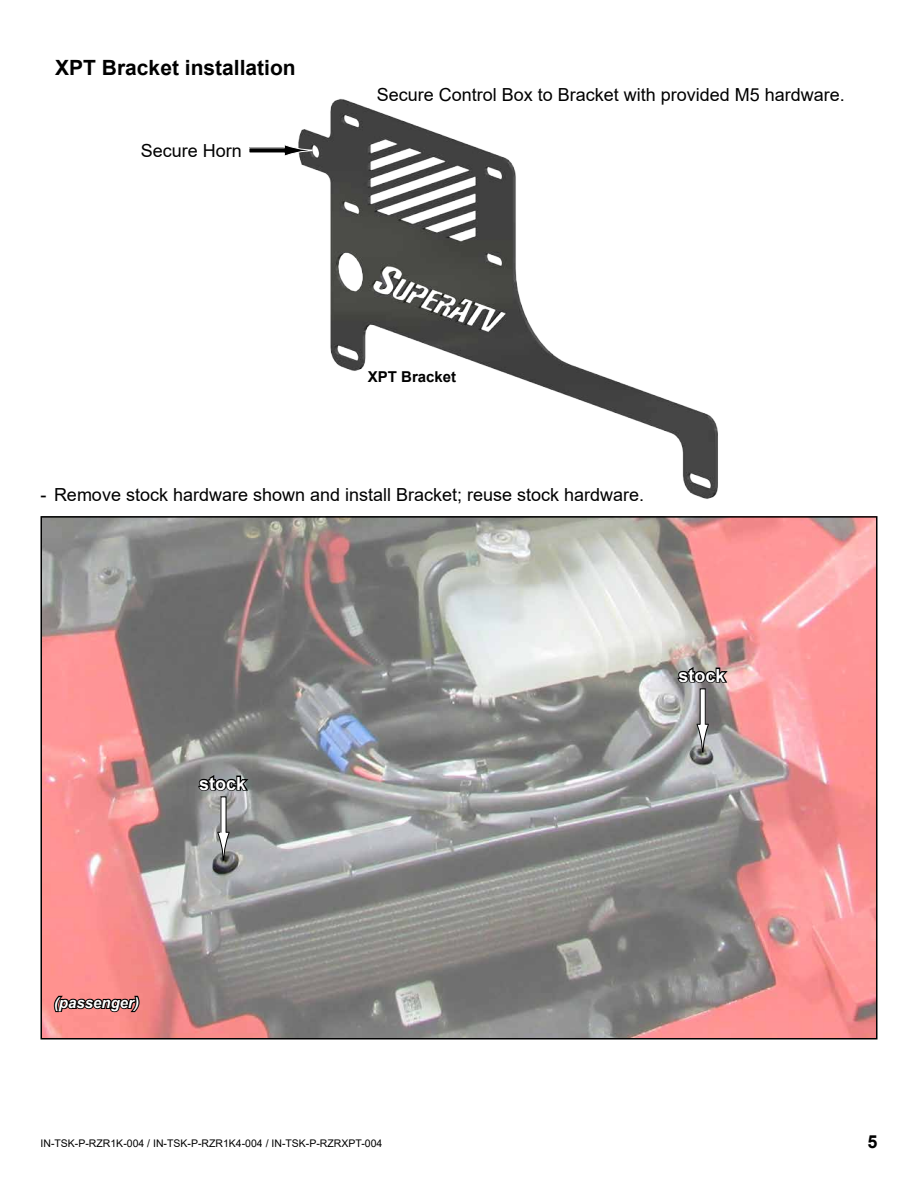
<style>
.page{position:relative;width:918px;height:1188px;background:#fff}
.page>*{position:absolute;margin:0;border:0;box-sizing:border-box;transform-origin:0 0}
.t1{font:700 21px "Arial";color:#000}
.t2{font:18px "Arial";color:#000}
.t3{font:700 18px "Arial";color:#fff}
.t4{font:700 18px "Arial";color:#000}
.t5{font:italic 700 15px "Arial";color:#fff}
.t6{font:700 15px "Arial";color:#000}
.t7{font:10.5px "Arial";color:#000}
</style>
<div class="page">
<img style="left:43px;top:519px;width:832px;height:518px">
<svg style="left:197px;top:773px;width:54px;height:20px"></svg>
<div style="left:221px;top:797px;width:5px;height:36px;background:#fff"></div>
<svg style="left:217px;top:832px;width:13px;height:29px"></svg>
<svg style="left:676px;top:665px;width:54px;height:20px"></svg>
<div style="left:700px;top:689px;width:5px;height:36px;background:#fff"></div>
<div style="left:700px;top:688px;width:6px;height:37px;border:1px solid #000"></div>
<svg style="left:696px;top:724px;width:13px;height:29px"></svg>
<svg style="left:52px;top:983px;width:89px;height:31px;background:#ac6260"></svg>
<img style="left:298px;top:98px;width:420px;height:401px">
<div style="left:249px;top:148px;width:36px;height:5px;background:#000"></div>
<svg style="left:284px;top:144px;width:29px;height:13px"></svg>
<p class="t1" style="left:55px;top:53px;width:242px">XPT Bracket installation</p>
<p class="t2" style="left:141px;top:138px;width:103px">Secure Horn</p>
<p class="t2" style="left:377px;top:82px;width:470px">Secure Control Box to Bracket with provided M5 hardware.</p>
<p class="t6" style="left:368px;top:367px;width:90px">XPT Bracket</p>
<p class="t2" style="left:40px;top:483px;width:605px">- Remove stock hardware shown and install Bracket; reuse stock hardware.</p>
<p class="t3" style="left:199px;top:771px;width:49px">stock</p>
<p class="t3" style="left:678px;top:663px;width:49px">stock</p>
<p class="t5" style="left:54px;top:993px;width:87px">(passenger)</p>
<p class="t7" style="left:40px;top:1136px;width:343px">IN-TSK-P-RZR1K-004 / IN-TSK-P-RZR1K4-004 / IN-TSK-P-RZRXPT-004</p>
<p class="t4" style="left:867px;top:1128px;width:12px">5</p>
</div>
